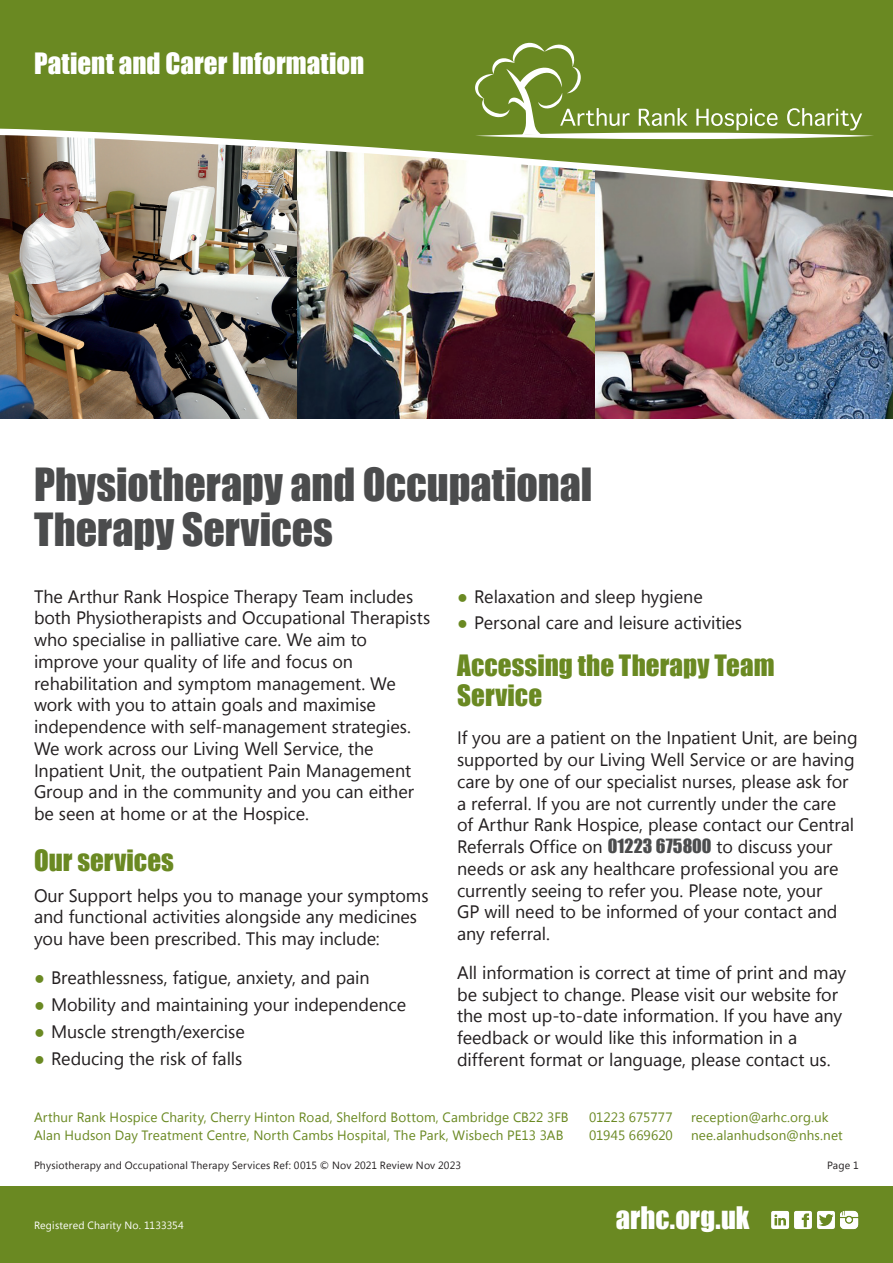
<style>
.page{position:relative;width:893px;height:1263px;background:#fff}
.page>*{position:absolute;margin:0;border:0;box-sizing:border-box;transform-origin:0 0}
.t1{font:42px/45px "Impact";color:#4b4c4d}
.t2{font:28.5px "Impact";color:#fff}
.t3{font:27px/30px "Impact";color:#6a8922}
.t4{font:27px "Impact";letter-spacing:.005em;color:#fff}
.t5{font:18px/21.8px "Segoe UI";letter-spacing:-.005em;color:#231f20}
.t6{font:13.5px "Segoe UI";letter-spacing:.01em;color:#6a8922}
.t7{font:10.5px "Segoe UI";letter-spacing:.015em;color:#231f20}
.t8{font:10.5px "Segoe UI";letter-spacing:.015em;color:#fff}
.s1{color:#6a8922}
.s2{font-family:"Impact";color:#4b4c4d}
</style>
<div class="page">
<img style="left:0;top:204px;width:298px;height:214px">
<img style="left:298px;top:204px;width:297px;height:214px">
<img style="left:595px;top:204px;width:298px;height:214px">
<svg style="left:0;top:0;width:893px;height:204px;background:#829449"></svg>
<svg style="left:475px;top:43px;width:399px;height:96px;background:#7b973c"></svg>
<div style="left:0;top:1187px;width:893px;height:76px;background:#6a8922"></div>
<svg style="left:771px;top:1211px;width:88px;height:18px"></svg>
<h3 class="t4" style="left:34px;top:42px;width:332px">Patient and Carer Information</h3>
<h1 class="t1" style="left:34px;top:461px;width:560px">Physiotherapy and Occupational<br>Therapy Services</h1>
<p class="t5" style="left:34px;top:585px;width:398px">The Arthur Rank Hospice Therapy Team includes both Physiotherapists and Occupational Therapists who specialise in palliative care. We aim to improve your quality of life and focus on rehabilitation and symptom management. We work with you to attain goals and maximise independence with self-management strategies.<br>We work across our Living Well Service, the Inpatient Unit, the outpatient Pain Management Group and in the community and you can either be seen at home or at the Hospice.</p>
<h3 class="t3" style="left:34px;top:845px;width:141px">Our services</h3>
<p class="t5" style="left:34px;top:884px;width:396px">Our Support helps you to manage your symptoms and functional activities alongside any medicines you have been prescribed. This may include:</p>
<p class="t5" style="left:34px;top:966px;width:337px"><span class="s1">●</span> Breathlessness, fatigue, anxiety, and pain</p>
<p class="t5" style="left:34px;top:993px;width:374px"><span class="s1">●</span> Mobility and maintaining your independence</p>
<p class="t5" style="left:34px;top:1020px;width:212px"><span class="s1">●</span> Muscle strength/exercise</p>
<p class="t5" style="left:34px;top:1047px;width:210px"><span class="s1">●</span> Reducing the risk of falls</p>
<p class="t5" style="left:457px;top:585px;width:247px"><span class="s1">●</span> Relaxation and sleep hygiene</p>
<p class="t5" style="left:457px;top:611px;width:286px"><span class="s1">●</span> Personal care and leisure activities</p>
<h3 class="t3" style="left:457px;top:649px;width:319px">Accessing the Therapy Team<br>Service</h3>
<p class="t5" style="left:457px;top:727px;width:402px">If you are a patient on the Inpatient Unit, are being supported by our Living Well Service or are having care by one of our specialist nurses, please ask for a referral. If you are not currently under the care<br>of Arthur Rank Hospice, please contact our Central Referrals Office on <span class="s2">01223 675800</span> to discuss your needs or ask any healthcare professional you are currently seeing to refer you. Please note, your<br>GP will need to be informed of your contact and any referral.</p>
<p class="t5" style="left:457px;top:961px;width:391px">All information is correct at time of print and may be subject to change. Please visit our website for the most up-to-date information. If you have any feedback or would like this information in a different format or language, please contact us.</p>
<p class="t6" style="left:34px;top:1107px;width:536px">Arthur Rank Hospice Charity, Cherry Hinton Road, Shelford Bottom, Cambridge CB22 3FB</p>
<p class="t6" style="left:589px;top:1107px;width:85px">01223 675777</p>
<p class="t6" style="left:691px;top:1107px;width:139px">reception@arhc.org.uk</p>
<p class="t6" style="left:34px;top:1125px;width:531px">Alan Hudson Day Treatment Centre, North Cambs Hospital, The Park, Wisbech PE13 3AB</p>
<p class="t6" style="left:589px;top:1125px;width:85px">01945 669620</p>
<p class="t6" style="left:691px;top:1125px;width:153px">nee.alanhudson@nhs.net</p>
<p class="t7" style="left:34px;top:1158px;width:428px">Physiotherapy and Occupational Therapy Services Ref: 0015 © Nov 2021 Review Nov 2023</p>
<p class="t7" style="left:827px;top:1158px;width:33px">Page 1</p>
<p class="t8" style="left:34px;top:1218px;width:151px">Registered Charity No. 1133354</p>
<h2 class="t2" style="left:616px;top:1196px;width:135px">arhc.org.uk</h2>
<h2 class="t2" style="left:620px;top:1196px;width:135px">arhc.org.uk</h2>
</div>
